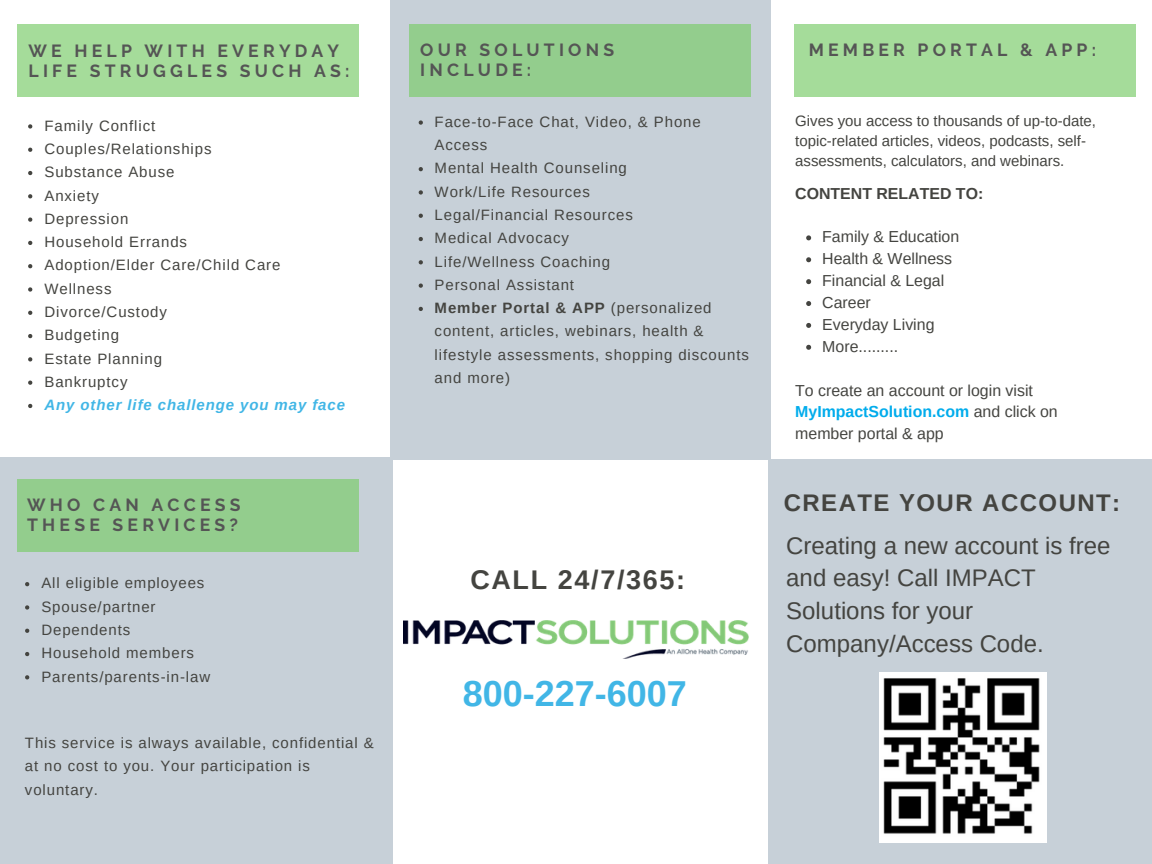
<style>
.page{position:relative;width:1152px;height:864px;background:#fff}
.page>*{position:absolute;margin:0;border:0;box-sizing:border-box;transform-origin:0 0}
.t1{font:700 36px "Arimo";color:#41b6e6}
.t2{font:700 27px "Arimo";letter-spacing:.06em;color:#444440}
.t3{font:24px/32.7px "Arimo";color:#444440}
.t4{font:700 24px "Arimo";letter-spacing:.06em;color:#444440}
.t5{font:700 17.55px/20.1px "Raleway";letter-spacing:.24em;color:#555}
.t6{font:15.9px/21.9px "Arimo";color:#444440}
.t7{font:700 15.9px "Arimo";color:#444440}
.t8{font:15px/23.2px "Arimo";letter-spacing:.06em;color:#444440}
.t9{font:15px/20.2px "Arimo";color:#444440}
.t10{font:italic 700 15px "Arimo";letter-spacing:.06em;color:#41b6e6}
.s1{font-weight:700}
.s2{font-weight:700;color:#00acec}
</style>
<div class="page">
<div style="left:0;top:457px;width:393px;height:407px;background:#c7d0d8"></div>
<div style="left:390px;top:0;width:381px;height:459px;background:#c7d0d8"></div>
<div style="left:768px;top:459px;width:384px;height:405px;background:#c7d0d8"></div>
<div style="left:17px;top:24px;width:342px;height:73px;background:#a5dc9a"></div>
<div style="left:409px;top:24px;width:342px;height:73px;background:#93cd8d"></div>
<div style="left:794px;top:24px;width:342px;height:73px;background:#a5dc9a"></div>
<div style="left:17px;top:479px;width:342px;height:72px;background:#93cd8d"></div>
<img style="left:880px;top:673px;width:166px;height:170px">
<svg style="left:28px;top:124px;width:4px;height:5px"></svg>
<svg style="left:28px;top:148px;width:4px;height:4px"></svg>
<svg style="left:28px;top:171px;width:4px;height:4px"></svg>
<svg style="left:28px;top:194px;width:4px;height:4px"></svg>
<svg style="left:28px;top:218px;width:4px;height:4px"></svg>
<svg style="left:28px;top:241px;width:4px;height:4px"></svg>
<svg style="left:28px;top:264px;width:4px;height:4px"></svg>
<svg style="left:28px;top:287px;width:4px;height:5px"></svg>
<svg style="left:28px;top:311px;width:4px;height:4px"></svg>
<svg style="left:28px;top:334px;width:4px;height:4px"></svg>
<svg style="left:28px;top:357px;width:4px;height:5px"></svg>
<svg style="left:28px;top:381px;width:4px;height:4px"></svg>
<svg style="left:28px;top:404px;width:4px;height:4px"></svg>
<svg style="left:25px;top:582px;width:4px;height:4px"></svg>
<svg style="left:25px;top:605px;width:4px;height:5px"></svg>
<svg style="left:25px;top:629px;width:4px;height:4px"></svg>
<svg style="left:25px;top:652px;width:4px;height:4px"></svg>
<svg style="left:25px;top:675px;width:4px;height:4px"></svg>
<img style="left:404px;top:621px;width:344px;height:37px">
<svg style="left:806px;top:235px;width:5px;height:5px"></svg>
<svg style="left:806px;top:257px;width:5px;height:5px"></svg>
<svg style="left:806px;top:279px;width:5px;height:5px"></svg>
<svg style="left:806px;top:301px;width:5px;height:5px"></svg>
<svg style="left:806px;top:323px;width:5px;height:5px"></svg>
<svg style="left:806px;top:345px;width:5px;height:5px"></svg>
<svg style="left:419px;top:120px;width:4px;height:5px"></svg>
<svg style="left:419px;top:167px;width:4px;height:4px"></svg>
<svg style="left:419px;top:190px;width:4px;height:5px"></svg>
<svg style="left:419px;top:214px;width:4px;height:4px"></svg>
<svg style="left:419px;top:237px;width:4px;height:4px"></svg>
<svg style="left:419px;top:260px;width:4px;height:4px"></svg>
<svg style="left:419px;top:284px;width:4px;height:4px"></svg>
<svg style="left:419px;top:307px;width:4px;height:4px"></svg>
<p class="t5" style="left:29px;top:41px;width:322px">WE HELP WITH EVERYDAY<br>LIFE STRUGGLES SUCH AS:</p>
<p class="t5" style="left:809px;top:40px;width:289px">MEMBER PORTAL &amp; APP:</p>
<p class="t5" style="left:420px;top:40px;width:195px">OUR SOLUTIONS</p>
<p class="t5" style="left:420px;top:60px;width:112px">INCLUDE:</p>
<p class="t8" style="left:44px;top:114px;width:112px">Family Conflict</p>
<p class="t8" style="left:44px;top:137px;width:169px">Couples/Relationships</p>
<p class="t8" style="left:44px;top:160px;width:132px">Substance Abuse</p>
<p class="t8" style="left:44px;top:184px;width:56px">Anxiety</p>
<p class="t8" style="left:44px;top:207px;width:85px">Depression</p>
<p class="t8" style="left:44px;top:230px;width:144px">Household Errands</p>
<p class="t8" style="left:44px;top:254px;width:238px">Adoption/Elder Care/Child Care</p>
<p class="t8" style="left:44px;top:277px;width:69px">Wellness</p>
<p class="t8" style="left:44px;top:300px;width:124px">Divorce/Custody</p>
<p class="t8" style="left:44px;top:323px;width:76px">Budgeting</p>
<p class="t8" style="left:44px;top:347px;width:119px">Estate Planning</p>
<p class="t8" style="left:44px;top:370px;width:85px">Bankruptcy</p>
<p class="t10" style="left:44px;top:397px;width:302px">Any other life challenge you may face</p>
<p class="t5" style="left:27px;top:494px;width:215px">WHO CAN ACCESS</p>
<p class="t5" style="left:27px;top:515px;width:212px">THESE SERVICES?</p>
<p class="t8" style="left:41px;top:572px;width:165px">All eligible employees</p>
<p class="t8" style="left:41px;top:595px;width:116px">Spouse/partner</p>
<p class="t8" style="left:41px;top:618px;width:90px">Dependents</p>
<p class="t8" style="left:41px;top:641px;width:154px">Household members</p>
<p class="t8" style="left:41px;top:665px;width:170px">Parents/parents-in-law</p>
<p class="t8" style="left:25px;top:731px;width:350px">This service is always available, confidential &amp; at no cost to you. Your participation is voluntary.</p>
<p class="t8" style="left:435px;top:110px;width:268px">Face-to-Face Chat, Video, &amp; Phone<br>Access</p>
<p class="t8" style="left:435px;top:157px;width:194px">Mental Health Counseling</p>
<p class="t8" style="left:435px;top:180px;width:157px">Work/Life Resources</p>
<p class="t8" style="left:435px;top:203px;width:200px">Legal/Financial Resources</p>
<p class="t8" style="left:435px;top:226px;width:136px">Medical Advocacy</p>
<p class="t8" style="left:435px;top:250px;width:177px">Life/Wellness Coaching</p>
<p class="t8" style="left:435px;top:273px;width:141px">Personal Assistant</p>
<p class="t8" style="left:435px;top:296px;width:316px"><span class="s1">Member Portal &amp; APP</span> (personalized content, articles, webinars, health &amp; lifestyle assessments, shopping discounts and more)</p>
<p class="t2" style="left:470px;top:565px;width:216px">CALL 24/7/365:</p>
<p class="t1" style="left:463px;top:674px;width:226px">800-227-6007</p>
<p class="t9" style="left:795px;top:111px;width:302px">Gives you access to thousands of up-to-date, topic-related articles, videos, podcasts, self&shy;assessments, calculators, and webinars.</p>
<p class="t7" style="left:795px;top:184px;width:190px">CONTENT RELATED TO:</p>
<p class="t6" style="left:822px;top:226px;width:138px">Family &amp; Education</p>
<p class="t6" style="left:822px;top:248px;width:131px">Health &amp; Wellness</p>
<p class="t6" style="left:822px;top:270px;width:123px">Financial &amp; Legal</p>
<p class="t6" style="left:822px;top:292px;width:50px">Career</p>
<p class="t6" style="left:822px;top:313px;width:114px">Everyday Living</p>
<p class="t6" style="left:822px;top:335px;width:77px">More.........</p>
<p class="t6" style="left:795px;top:379px;width:264px">To create an account or login visit<br><span class="s2">MyImpactSolution.com</span> and click on member portal &amp; app</p>
<p class="t4" style="left:784px;top:489px;width:338px">CREATE YOUR ACCOUNT:</p>
<p class="t3" style="left:786px;top:529px;width:326px">Creating a new account is free and easy! Call IMPACT<br>Solutions for your<br>Company/Access Code.</p>
</div>
